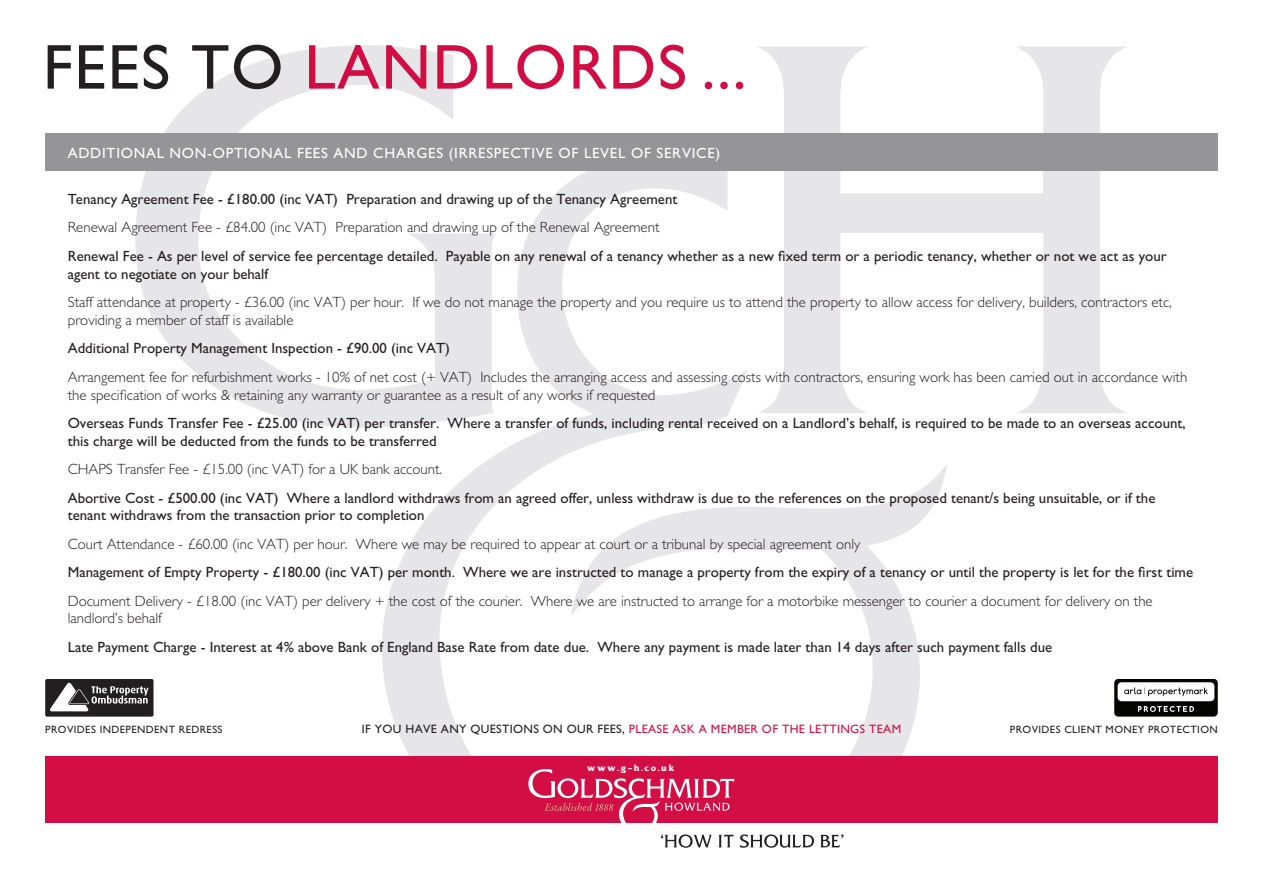
<style>
.page{position:relative;width:1263px;height:893px;background:#fff}
.page>*{position:absolute;margin:0;border:0;box-sizing:border-box;transform-origin:0 0}
.t1{font:14.85px/17.9px "M Gill Sans";color:#231f20}
.t2{font:300 14.85px/17.9px "M Gill Sans";color:#231f20}
.t3{font:14.85px "M Gill Sans";letter-spacing:.05em;color:#fff}
.t4{font:12.15px "M Gill Sans";letter-spacing:.025em;color:#d20d44}
.t5{font:10.65px "M Gill Sans";letter-spacing:.04em;color:#231f20}
.t6{font:700 8.4px "Friz Quadrata";letter-spacing:.175em;color:#fff}
.s1{color:#231f20}
</style>
<div class="page">
<svg style="left:135px;top:49px;width:361px;height:378px"></svg>
<svg style="left:757px;top:47px;width:370px;height:366px"></svg>
<svg style="left:382px;top:171px;width:565px;height:586px"></svg>
<div style="left:45px;top:679px;width:108px;height:38px;background:#231f20;border-radius:2px"></div>
<svg style="left:50px;top:682px;width:98px;height:29px"></svg>
<div style="left:45px;top:757px;width:1173px;height:66px;background:#d30e44"></div>
<svg style="left:528px;top:769px;width:207px;height:54px"></svg>
<svg style="left:661px;top:834px;width:50px;height:14px"></svg>
<svg style="left:718px;top:835px;width:16px;height:12px"></svg>
<svg style="left:740px;top:834px;width:74px;height:14px"></svg>
<svg style="left:820px;top:834px;width:23px;height:13px"></svg>
<div style="left:45px;top:134px;width:1173px;height:37px;background:#959598"></div>
<svg style="left:1114px;top:679px;width:104px;height:38px"></svg>
<svg style="left:309px;top:45px;width:434px;height:44px"></svg>
<svg style="left:48px;top:45px;width:233px;height:44px"></svg>
<p class="t3" style="left:68px;top:144px;width:654px">ADDITIONAL NON-OPTIONAL FEES AND CHARGES (IRRESPECTIVE OF LEVEL OF SERVICE)</p>
<p class="t1" style="left:68px;top:190px;width:611px">Tenancy Agreement Fee - £180.00 (inc VAT) Preparation and drawing up of the Tenancy Agreement</p>
<p class="t2" style="left:68px;top:219px;width:593px">Renewal Agreement Fee - £84.00 (inc VAT) Preparation and drawing up of the Renewal Agreement</p>
<p class="t1" style="left:68px;top:247px;width:1100px">Renewal Fee - As per level of service fee percentage detailed. Payable on any renewal of a tenancy whether as a new fixed term or a periodic tenancy, whether or not we act as your agent to negotiate on your behalf</p>
<p class="t2" style="left:68px;top:293px;width:1106px">Staff attendance at property - £36.00 (inc VAT) per hour. If we do not manage the property and you require us to attend the property to allow access for delivery, builders, contractors etc, providing a member of staff is available</p>
<p class="t1" style="left:68px;top:339px;width:384px">Additional Property Management Inspection - £90.00 (inc VAT)</p>
<p class="t2" style="left:68px;top:368px;width:1121px">Arrangement fee for refurbishment works - 10% of net cost (+ VAT) Includes the arranging access and assessing costs with contractors, ensuring work has been carried out in accordance with the specification of works &amp; retaining any warranty or guarantee as a result of any works if requested</p>
<p class="t1" style="left:68px;top:414px;width:1119px">Overseas Funds Transfer Fee - £25.00 (inc VAT) per transfer. Where a transfer of funds, including rental received on a Landlord’s behalf, is required to be made to an overseas account, this charge will be deducted from the funds to be transferred</p>
<p class="t2" style="left:68px;top:460px;width:376px">CHAPS Transfer Fee - £15.00 (inc VAT) for a UK bank account.</p>
<p class="t1" style="left:68px;top:489px;width:1089px">Abortive Cost - £500.00 (inc VAT) Where a landlord withdraws from an agreed offer, unless withdraw is due to the references on the proposed tenant/s being unsuitable, or if the tenant withdraws from the transaction prior to completion</p>
<p class="t2" style="left:68px;top:535px;width:794px">Court Attendance - £60.00 (inc VAT) per hour. Where we may be required to appear at court or a tribunal by special agreement only</p>
<p class="t1" style="left:68px;top:563px;width:1127px">Management of Empty Property - £180.00 (inc VAT) per month. Where we are instructed to manage a property from the expiry of a tenancy or until the property is let for the first time</p>
<p class="t2" style="left:68px;top:592px;width:1086px">Document Delivery - £18.00 (inc VAT) per delivery + the cost of the courier. Where we are instructed to arrange for a motorbike messenger to courier a document for delivery on the landlord’s behalf</p>
<p class="t1" style="left:68px;top:638px;width:986px">Late Payment Charge - Interest at 4% above Bank of England Base Rate from date due. Where any payment is made later than 14 days after such payment falls due</p>
<p class="t4" style="left:362px;top:722px;width:541px"><span class="s1">IF YOU HAVE ANY QUESTIONS ON OUR FEES,</span> PLEASE ASK A MEMBER OF THE LETTINGS TEAM</p>
<p class="t5" style="left:45px;top:723px;width:179px">PROVIDES INDEPENDENT REDRESS</p>
<p class="t5" style="left:1010px;top:723px;width:209px">PROVIDES CLIENT MONEY PROTECTION</p>
<p class="t6" style="left:587px;top:761px;width:89px">www.g-h.co.uk</p>
</div>
